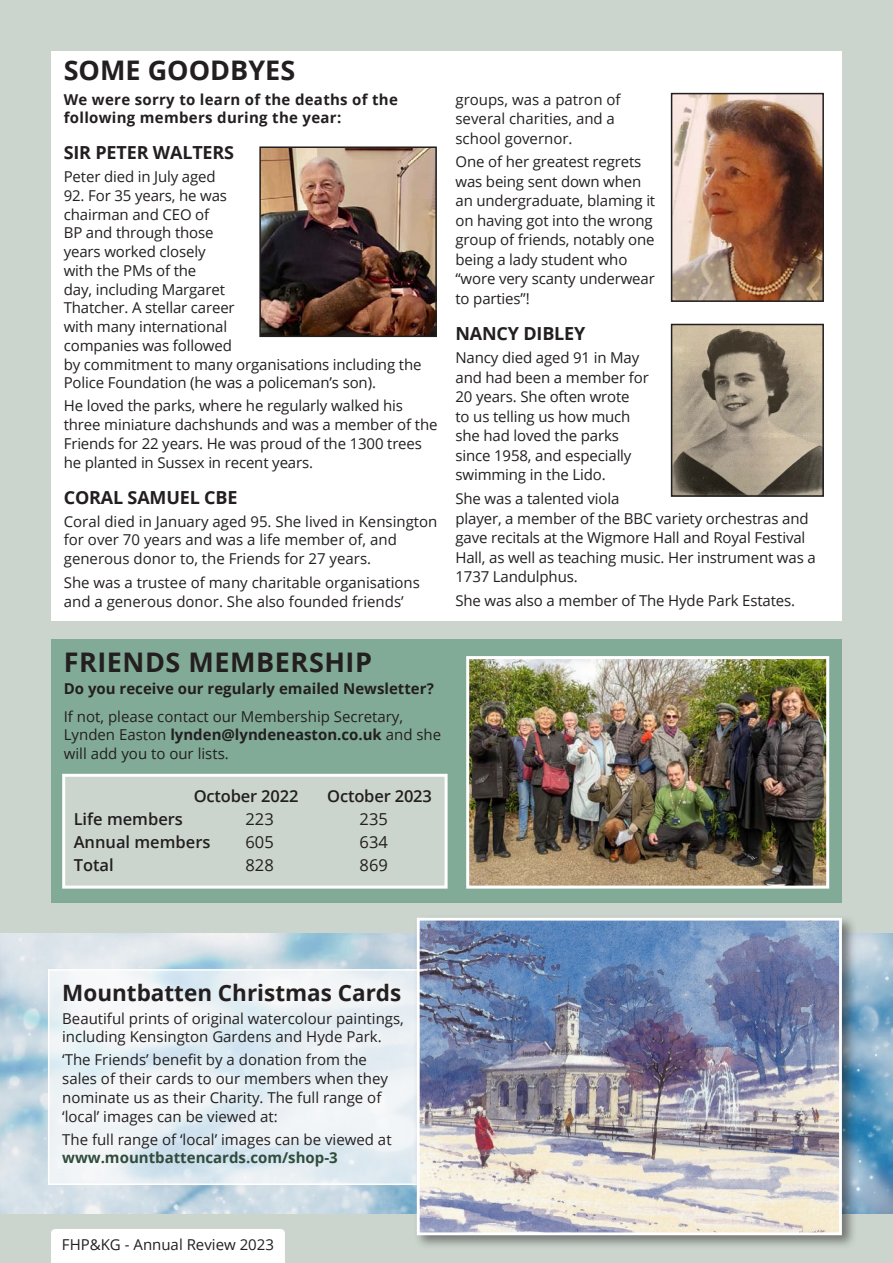
<style>
.page{position:relative;width:893px;height:1263px;background:#cbd5cd}
.page>*{position:absolute;margin:0;border:0;box-sizing:border-box;transform-origin:0 0}
.t1{font:700 27px "Open Sans";letter-spacing:.02em;color:#231f20}
.t2{font:700 27px "Open Sans";color:#231f20}
.t3{font:700 22.5px "Open Sans";color:#231f20}
.t4{font:700 18px "Open Sans";letter-spacing:-.01em;color:#231f20}
.t5{font:600 16.5px "Open Sans";color:#231f20}
.t6{font:16.5px "Open Sans";color:#231f20}
.t7{font:15px/18.8px "Open Sans";letter-spacing:-.01em;color:#231f20}
.t8{font:700 15px/18.8px "Open Sans";letter-spacing:.02em;color:#231f20}
.t9{font:700 15px "Open Sans";color:#231f20}
.t10{font:700 15px "Open Sans";color:#304c3b}
.s1{font-weight:700}
</style>
<div class="page">
<div style="left:51px;top:639px;width:791px;height:263px;background:#82ab97"></div>
<div style="left:64px;top:775px;width:382px;height:112px;background:#cbd5cd"></div>
<div style="left:62px;top:774px;width:386px;height:114px;border:3px solid #fff"></div>
<div style="left:51px;top:80px;width:791px;height:541px;background:#fff"></div>
<div style="left:51px;top:51px;width:791px;height:38px;background:#fff"></div>
<img style="left:0;top:933px;width:893px;height:280px">
<svg style="left:51px;top:972px;width:363px;height:210px;background:#e8eff4"></svg>
<div style="left:414px;top:914px;width:443px;height:336px;background:#231f20;opacity:.51"></div>
<img style="left:421px;top:922px;width:417px;height:309px">
<div style="left:417px;top:918px;width:425px;height:317px;border:3px solid #fff"></div>
<img style="left:674px;top:96px;width:147px;height:203px">
<div style="left:671px;top:93px;width:153px;height:209px;border:2px solid #231f20"></div>
<img style="left:470px;top:660px;width:355px;height:224px">
<div style="left:466px;top:656px;width:363px;height:232px;border:3px solid #fff"></div>
<img style="left:262px;top:149px;width:172px;height:185px">
<div style="left:259px;top:146px;width:178px;height:191px;border:2px solid #231f20"></div>
<img style="left:674px;top:327px;width:147px;height:167px">
<div style="left:671px;top:324px;width:153px;height:173px;border:2px solid #231f20"></div>
<div style="left:51px;top:1229px;width:234px;height:34px;background:#fff"></div>
<h1 class="t2" style="left:64px;top:51px;width:233px">SOME GOODBYES</h1>
<p class="t8" style="left:64px;top:89px;width:336px">We were sorry to learn of the deaths of the following members during the year:</p>
<p class="t4" style="left:64px;top:140px;width:172px">SIR PETER WALTERS</p>
<p class="t7" style="left:64px;top:167px;width:153px">Peter died in July aged</p>
<p class="t7" style="left:64px;top:186px;width:359px">92. For 35 years, he was<br>chairman and CEO of<br>BP and through those<br>years worked closely<br>with the PMs of the<br>day, including Margaret<br>Thatcher. A stellar career<br>with many international<br>companies was followed<br>by commitment to many organisations including the<br>Police Foundation (he was a policeman’s son).</p>
<p class="t7" style="left:64px;top:396px;width:375px">He loved the parks, where he regularly walked his three miniature dachshunds and was a member of the Friends for 22 years. He was proud of the 1300 trees he planted in Sussex in recent years.</p>
<p class="t4" style="left:64px;top:484px;width:175px">CORAL SAMUEL CBE</p>
<p class="t7" style="left:64px;top:511px;width:375px">Coral died in January aged 95. She lived in Kensington for over 70 years and was a life member of, and generous donor to, the Friends for 27 years.</p>
<p class="t7" style="left:64px;top:572px;width:358px;line-height:19.5px">She was a trustee of many charitable organisations and a generous donor. She also founded friends’</p>
<p class="t7" style="left:455px;top:89px;width:167px;line-height:19.5px">groups, was a patron of several charities, and a school governor.</p>
<p class="t7" style="left:455px;top:152px;width:201px;line-height:19.5px">One of her greatest regrets was being sent down when an undergraduate, blaming it on having got into the wrong group of friends, notably one being a lady student who “wore very scanty underwear to parties”!</p>
<p class="t4" style="left:455px;top:320px;width:131px">NANCY DIBLEY</p>
<p class="t7" style="left:455px;top:348px;width:195px;line-height:19.5px">Nancy died aged 91 in May and had been a member for<br>20 years. She often wrote<br>to us telling us how much she had loved the parks since 1958, and especially swimming in the Lido.</p>
<p class="t7" style="left:455px;top:489px;width:362px;line-height:19.5px">She was a talented viola<br>player, a member of the BBC variety orchestras and gave recitals at the Wigmore Hall and Royal Festival Hall, as well as teaching music. Her instrument was a 1737 Landulphus.</p>
<p class="t7" style="left:455px;top:591px;width:341px">She was also a member of The Hyde Park Estates.</p>
<h1 class="t1" style="left:64px;top:643px;width:310px">FRIENDS MEMBERSHIP</h1>
<p class="t9" style="left:64px;top:678px;width:372px">Do you receive our regularly emailed Newsletter?</p>
<p class="t7" style="left:64px;top:706px;width:379px">If not, please contact our Membership Secretary,<br>Lynden Easton <span class="s1">lynden@lyndeneaston.co.uk</span> and she will add you to our lists.</p>
<p class="t5" style="left:194px;top:785px;width:106px">October 2022</p>
<p class="t5" style="left:327px;top:785px;width:106px">October 2023</p>
<p class="t5" style="left:74px;top:808px;width:111px">Life members</p>
<p class="t6" style="left:246px;top:808px;width:30px">223</p>
<p class="t6" style="left:360px;top:808px;width:30px">235</p>
<p class="t5" style="left:74px;top:831px;width:138px">Annual members</p>
<p class="t6" style="left:246px;top:831px;width:30px">605</p>
<p class="t6" style="left:360px;top:831px;width:30px">634</p>
<p class="t5" style="left:74px;top:854px;width:42px">Total</p>
<p class="t6" style="left:246px;top:854px;width:30px">828</p>
<p class="t6" style="left:360px;top:854px;width:30px">869</p>
<h2 class="t3" style="left:62px;top:976px;width:341px">Mountbatten Christmas Cards</h2>
<p class="t7" style="left:62px;top:1008px;width:343px">Beautiful prints of original watercolour paintings, including Kensington Gardens and Hyde Park.</p>
<p class="t7" style="left:62px;top:1050px;width:327px">‘The Friends’ benefit by a donation from the sales of their cards to our members when they nominate us as their Charity. The full range of ‘local’ images can be viewed at:</p>
<p class="t7" style="left:62px;top:1129px;width:331px">The full range of ‘local’ images can be viewed at</p>
<p class="t10" style="left:62px;top:1147px;width:277px">www.mountbattencards.com/shop-3</p>
<p class="t7" style="left:62px;top:1235px;width:214px">FHP&amp;KG - Annual Review 2023</p>
</div>
